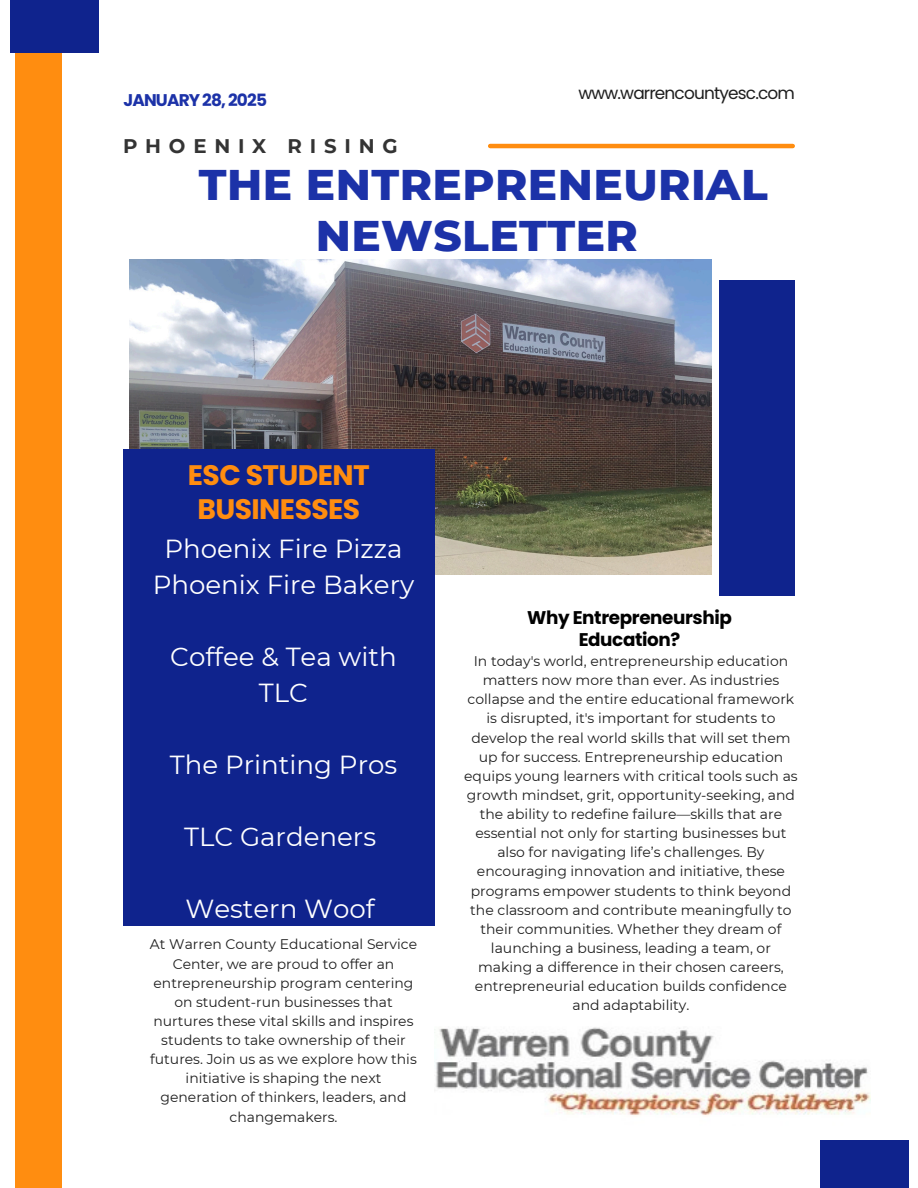
<style>
.page{position:relative;width:918px;height:1188px;background:#fff}
.page>*{position:absolute;margin:0;border:0;box-sizing:border-box;transform-origin:0 0}
.t1{font:800 43.8px/50.7px "Montserrat";letter-spacing:.01em;color:#1c32a8;text-align:center}
.t2{font:700 28.2px/33.8px "Poppins";letter-spacing:-.02em;color:#ff8d10;text-align:center}
.t3{font:26.1px/36px "Montserrat";color:#fff;text-align:center}
.t4{font:700 19.65px "Montserrat";letter-spacing:.395em;color:#343434}
.t5{font:700 18.3px/21.3px "Poppins";letter-spacing:-.02em;color:#000;text-align:center}
.t6{font:16.95px "Poppins";letter-spacing:-.05em;color:#1e1e1e}
.t7{font:700 16.95px "Poppins";letter-spacing:-.05em;color:#1c32a8}
.t8{font:13.95px/19.2px "Montserrat";color:#1e1e1e;text-align:center}
</style>
<div class="page">
<div style="left:16px;top:0;width:46px;height:1188px;background:#ff8d10"></div>
<hr style="left:490px;top:144px;width:303px;height:4px;background:#ff8d10">
<img style="left:129px;top:259px;width:582px;height:316px">
<div style="left:123px;top:449px;width:312px;height:477px;background:#0f238d"></div>
<img style="left:435px;top:1027px;width:435px;height:89px">
<div style="left:720px;top:280px;width:75px;height:316px;background:#0f238d"></div>
<div style="left:10px;top:0;width:88px;height:53px;background:#0f238d"></div>
<div style="left:820px;top:1140px;width:89px;height:48px;background:#0f238d"></div>
<h1 class="t7" style="left:123px;top:89px;width:145px">JANUARY 28, 2025</h1>
<p class="t6" style="left:578px;top:81px;width:218px">www.warrencountyesc.com</p>
<p class="t4" style="left:123px;top:134px;width:276px">PHOENIX RISING</p>
<p class="t1" style="left:199px;top:159px;width:570px">THE ENTREPRENEURIAL<br>NEWSLETTER</p>
<h3 class="t2" style="left:188px;top:458px;width:184px">ESC STUDENT<br>BUSINESSES</h3>
<h3 class="t3" style="left:153px;top:530px;width:263px">Phoenix Fire Pizza<br>Phoenix Fire Bakery</h3>
<h3 class="t3" style="left:170px;top:638px;width:228px">Coffee &amp; Tea with<br>TLC</h3>
<h3 class="t3" style="left:170px;top:746px;width:229px">The Printing Pros</h3>
<h3 class="t3" style="left:184px;top:818px;width:194px">TLC Gardeners</h3>
<h5 class="t3" style="left:185px;top:890px;width:191px">Western Woof</h5>
<p class="t8" style="left:150px;top:935px;width:269px">At Warren County Educational Service Center, we are proud to offer an entrepreneurship program centering on student-run businesses that nurtures these vital skills and inspires students to take ownership of their futures. Join us as we explore how this initiative is shaping the next generation of thinkers, leaders, and changemakers.</p>
<p class="t5" style="left:527px;top:607px;width:206px">Why Entrepreneurship<br>Education?</p>
<h2 class="t8" style="left:464px;top:651px;width:335px">In today's world, entrepreneurship education matters now more than ever. As industries collapse and the entire educational framework is disrupted, it's important for students to develop the real world skills that will set them up for success. Entrepreneurship education equips young learners with critical tools such as growth mindset, grit, opportunity-seeking, and the ability to redefine failure—skills that are essential not only for starting businesses but also for navigating life’s challenges. By encouraging innovation and initiative, these programs empower students to think beyond the classroom and contribute meaningfully to their communities. Whether they dream of launching a business, leading a team, or making a difference in their chosen careers, entrepreneurial education builds confidence and adaptability.</h2>
</div>
